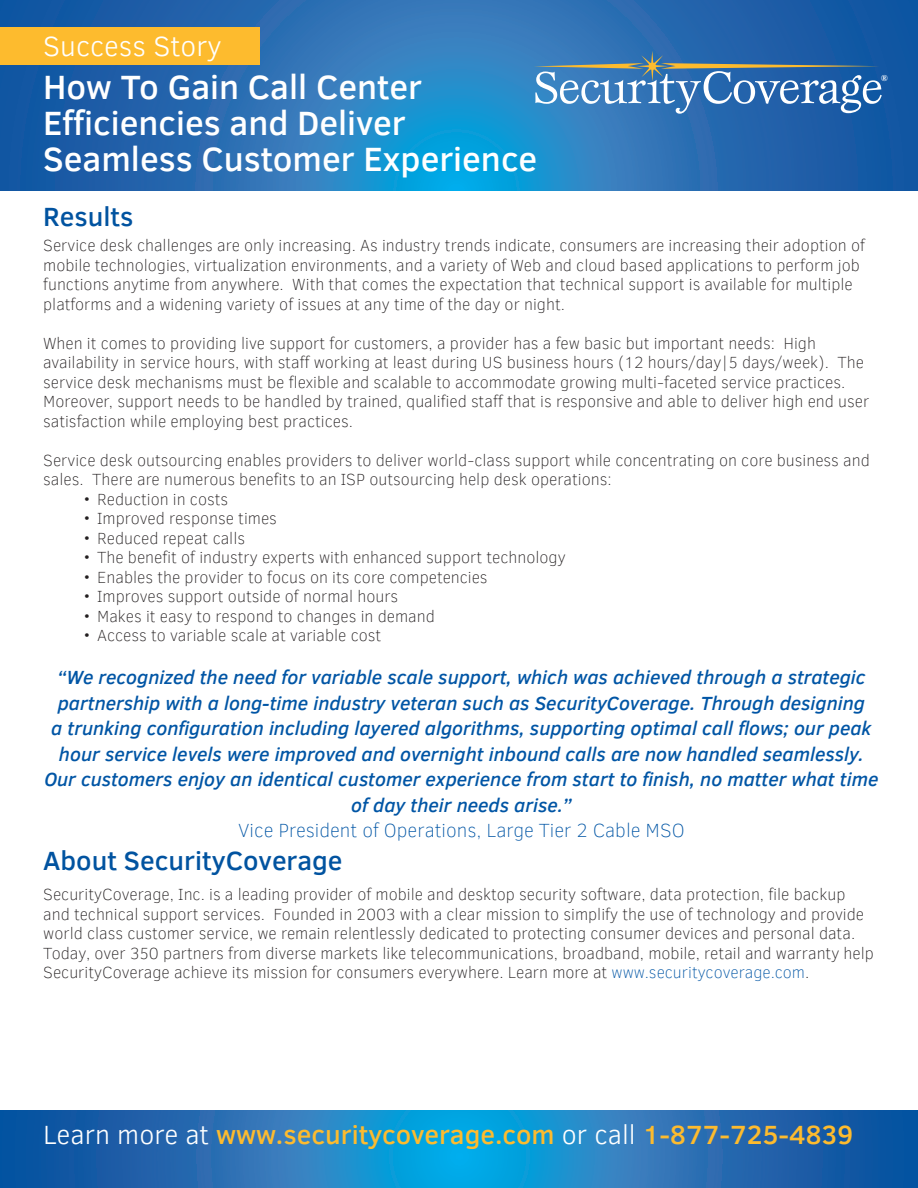
<style>
.page{position:relative;width:918px;height:1188px;background:#fff}
.page>*{position:absolute;margin:0;border:0;box-sizing:border-box;transform-origin:0 0}
.t1{font:500 34.5px/36px "Clear Sans";color:#fff}
.t2{font:300 28.5px "Clear Sans";color:#fff}
.t3{font:500 27px "Clear Sans";color:#fdbb2e}
.t4{font:500 27px "Clear Sans";color:#0153a0}
.t5{font:italic 500 19.5px/25.5px "Clear Sans";color:#0155a5;text-align:center}
.t6{font:100 19.5px "Clear Sans";color:#0155a5}
.t7{font:100 16.5px/19.5px "Clear Sans";color:#231f20}
.t8{font:700 9px "Bookman Old Style";color:#fff}
.s1{color:#0155a5}
.s2{font-weight:300;color:#fff}
</style>
<div class="page">
<svg style="left:0;top:0;width:918px;height:190px;background:#2371b5"></svg>
<svg style="left:0;top:1110px;width:918px;height:78px;background:#1c76ba"></svg>
<svg style="left:534px;top:51px;width:348px;height:63px;background:#4d80b4"></svg>
<div style="left:0;top:27px;width:259px;height:38px;background:#fdbb2e"></div>
<p class="t2" style="left:43px;top:28px;width:180px">Success Story</p>
<p class="t1" style="left:43px;top:68px;width:496px">How To Gain Call Center<br>Efficiencies and Deliver<br>Seamless Customer Experience</p>
<p class="t4" style="left:43px;top:198px;width:92px">Results</p>
<p class="t7" style="left:43px;top:236px;width:823px">Service desk challenges are only increasing. As industry trends indicate, consumers are increasing their adoption of mobile technologies, virtualization environments, and a variety of Web and cloud based applications to perform job functions anytime from anywhere. With that comes the expectation that technical support is available for multiple platforms and a widening variety of issues at any time of the day or night.</p>
<p class="t7" style="left:43px;top:333px;width:828px">When it comes to providing live support for customers, a provider has a few basic but important needs: High availability in service hours, with staff working at least during US business hours (12 hours/day|5 days/week). The service desk mechanisms must be flexible and scalable to accommodate growing multi-faceted service practices.<br>Moreover, support needs to be handled by trained, qualified staff that is responsive and able to deliver high end user satisfaction while employing best practices.</p>
<p class="t7" style="left:43px;top:450px;width:828px">Service desk outsourcing enables providers to deliver world-class support while concentrating on core business and sales. There are numerous benefits to an ISP outsourcing help desk operations:</p>
<p class="t7" style="left:84px;top:489px;width:146px">• Reduction in costs</p>
<p class="t7" style="left:84px;top:509px;width:195px">• Improved response times</p>
<p class="t7" style="left:84px;top:528px;width:163px">• Reduced repeat calls</p>
<p class="t7" style="left:84px;top:548px;width:484px">• The benefit of industry experts with enhanced support technology</p>
<p class="t7" style="left:84px;top:567px;width:405px">• Enables the provider to focus on its core competencies</p>
<p class="t7" style="left:84px;top:587px;width:316px">• Improves support outside of normal hours</p>
<p class="t7" style="left:84px;top:606px;width:353px">• Makes it easy to respond to changes in demand</p>
<p class="t7" style="left:84px;top:626px;width:299px">• Access to variable scale at variable cost</p>
<p class="t8" style="left:881px;top:71px;width:8px">®</p>
<p class="t5" style="left:44px;top:664px;width:836px">“We recognized the need for variable scale support, which was achieved through a strategic partnership with a long-time industry veteran such as SecurityCoverage. Through designing<br>a trunking configuration including layered algorithms, supporting optimal call flows; our peak hour service levels were improved and overnight inbound calls are now handled seamlessly.<br>Our customers enjoy an identical customer experience from start to finish, no matter what time of day their needs arise.”</p>
<p class="t6" style="left:238px;top:818px;width:448px">Vice President of Operations, Large Tier 2 Cable MSO</p>
<p class="t4" style="left:43px;top:842px;width:301px">About SecurityCoverage</p>
<p class="t7" style="left:43px;top:885px;width:832px">SecurityCoverage, Inc. is a leading provider of mobile and desktop security software, data protection, file backup and technical support services. Founded in 2003 with a clear mission to simplify the use of technology and provide world class customer service, we remain relentlessly dedicated to protecting consumer devices and personal data.<br>Today, over 350 partners from diverse markets like telecommunications, broadband, mobile, retail and warranty help SecurityCoverage achieve its mission for consumers everywhere. Learn more at <span class="s1">www.securitycoverage.com</span>.</p>
<p class="t3" style="left:43px;top:1116px;width:812px"><span class="s2">Learn more at</span> www.securitycoverage.com <span class="s2">or call</span> 1-877-725-4839</p>
</div>
